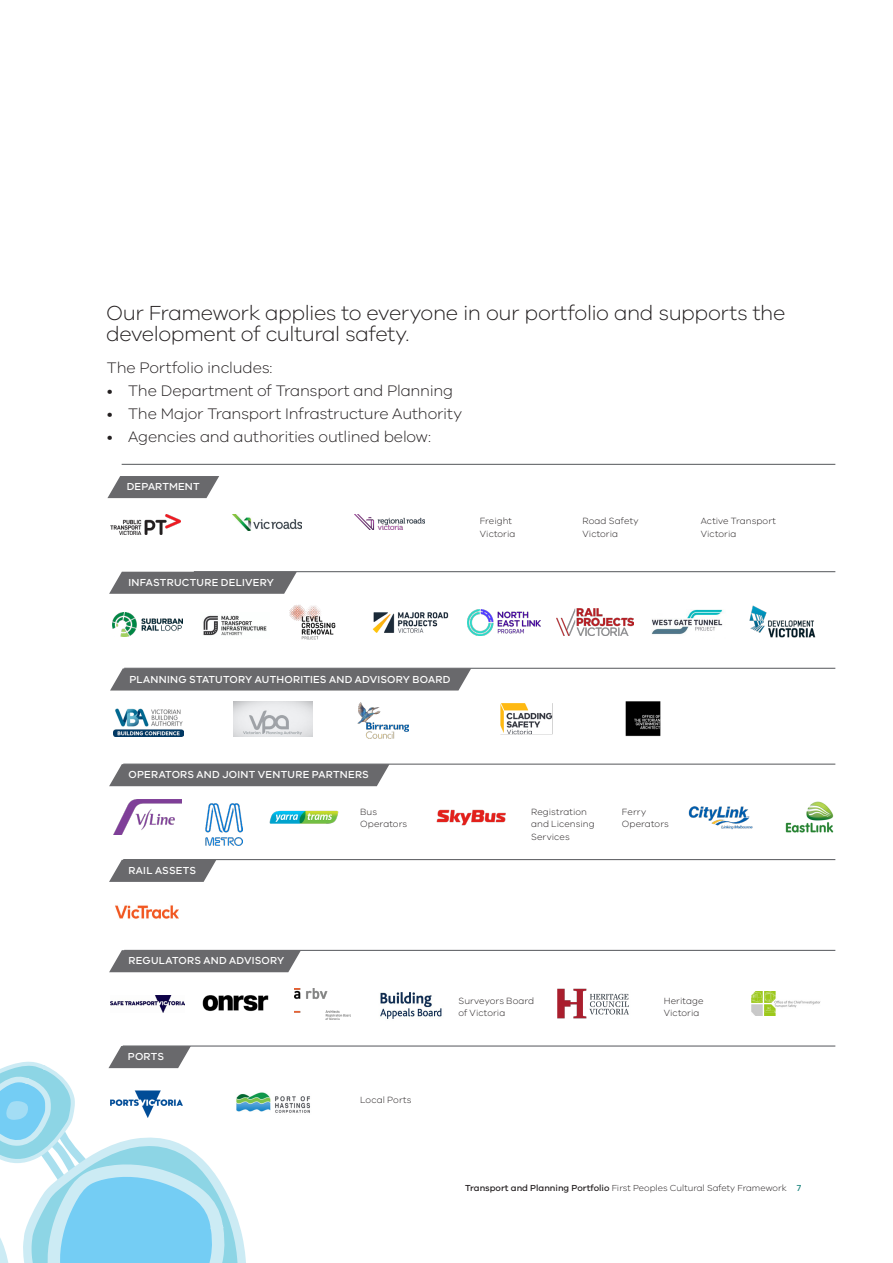
<style>
.page{position:relative;width:893px;height:1263px;background:#fff}
.page>*{position:absolute;margin:0;border:0;box-sizing:border-box;transform-origin:0 0}
._1st_Para{font:300 21px/21px "VIC";letter-spacing:-.02em;color:#231f20}
.Body_-_DOT_points__no_space{font:300 15.75px "VIC";letter-spacing:-.015em;color:#231f20}
.Body_-_DOT_points__Last{font:300 15.75px "VIC";letter-spacing:-.015em;color:#231f20}
.Body_Text_Plain_no_space{font:300 15.75px "VIC";letter-spacing:-.015em;color:#231f20}
.Logo_title{font:500 10.5px "VIC";letter-spacing:.02em;color:#fff}
.Logo_text{font:300 9.3px/12.3px "VIC";letter-spacing:.005em;color:#231f20}
.t1{font:300 9px "VIC";color:#231f20}
.s1{font-weight:500}
.s2{font-weight:500;color:#248983}
</style>
<div class="page">
<hr style="left:122px;top:464px;width:713px;height:1px;background:#54565a">
<hr style="left:194px;top:571px;width:641px;height:1px;background:#54565a">
<hr style="left:124px;top:668px;width:711px;height:1px;background:#54565a">
<hr style="left:123px;top:764px;width:712px;height:1px;background:#54565a">
<hr style="left:123px;top:859px;width:712px;height:1px;background:#54565a">
<hr style="left:124px;top:950px;width:711px;height:1px;background:#54565a">
<hr style="left:123px;top:1046px;width:712px;height:1px;background:#54565a">
<svg style="left:107px;top:476px;width:112px;height:22px;background:#7a7a7d"></svg>
<svg style="left:109px;top:572px;width:188px;height:22px;background:#747477"></svg>
<svg style="left:110px;top:668px;width:361px;height:22px;background:#6e6e71"></svg>
<div style="left:109px;top:764px;width:281px;height:22px;background:#69696c"></div>
<svg style="left:109px;top:860px;width:107px;height:22px;background:#7a7a7d"></svg>
<svg style="left:109px;top:950px;width:192px;height:22px;background:#727275"></svg>
<svg style="left:0;top:1046px;width:247px;height:217px"></svg>
<img style="left:111px;top:515px;width:69px;height:20px">
<img style="left:113px;top:612px;width:69px;height:24px">
<img style="left:114px;top:709px;width:69px;height:27px">
<img style="left:114px;top:800px;width:67px;height:35px">
<img style="left:115px;top:905px;width:64px;height:14px">
<img style="left:111px;top:995px;width:73px;height:17px">
<img style="left:111px;top:1085px;width:72px;height:35px">
<img style="left:232px;top:515px;width:70px;height:15px">
<img style="left:203px;top:615px;width:64px;height:21px">
<img style="left:233px;top:701px;width:79px;height:35px">
<img style="left:206px;top:804px;width:37px;height:41px">
<img style="left:202px;top:995px;width:67px;height:17px">
<img style="left:235px;top:1089px;width:75px;height:29px">
<img style="left:355px;top:515px;width:69px;height:15px">
<img style="left:289px;top:605px;width:46px;height:35px">
<img style="left:358px;top:702px;width:51px;height:37px">
<img style="left:269px;top:810px;width:70px;height:14px">
<img style="left:295px;top:988px;width:55px;height:31px">
<img style="left:372px;top:612px;width:76px;height:21px">
<img style="left:500px;top:703px;width:53px;height:32px">
<img style="left:380px;top:992px;width:62px;height:27px">
<img style="left:468px;top:609px;width:73px;height:26px">
<img style="left:625px;top:701px;width:36px;height:35px">
<img style="left:436px;top:809px;width:70px;height:17px">
<img style="left:556px;top:609px;width:78px;height:27px">
<img style="left:557px;top:988px;width:72px;height:31px">
<img style="left:651px;top:609px;width:73px;height:26px">
<img style="left:688px;top:806px;width:65px;height:24px">
<img style="left:749px;top:606px;width:67px;height:32px">
<img style="left:785px;top:802px;width:49px;height:31px">
<img style="left:752px;top:992px;width:69px;height:24px">
<p class="_1st_Para" style="left:106px;top:302px;width:681px">Our Framework applies to everyone in our portfolio and supports the development of cultural safety.</p>
<p class="Body_Text_Plain_no_space" style="left:107px;top:358px;width:167px">The Portfolio includes:</p>
<p class="Body_-_DOT_points__no_space" style="left:107px;top:381px;width:348px">• The Department of Transport and Planning</p>
<p class="Body_-_DOT_points__no_space" style="left:107px;top:404px;width:357px">• The Major Transport Infrastructure Authority</p>
<p class="Body_-_DOT_points__Last" style="left:107px;top:427px;width:326px">• Agencies and authorities outlined below:</p>
<p class="Logo_title" style="left:127px;top:480px;width:74px">DEPARTMENT</p>
<p class="Logo_title" style="left:128px;top:576px;width:147px">INFASTRUCTURE DELIVERY</p>
<p class="Logo_text" style="left:480px;top:515px;width:37px">Freight<br>Victoria</p>
<p class="Logo_text" style="left:582px;top:515px;width:58px">Road Safety<br>Victoria</p>
<p class="Logo_text" style="left:701px;top:515px;width:77px">Active Transport<br>Victoria</p>
<p class="Logo_title" style="left:129px;top:673px;width:322px">PLANNING STATUTORY AUTHORITIES AND ADVISORY BOARD</p>
<p class="Logo_title" style="left:128px;top:768px;width:242px">OPERATORS AND JOINT VENTURE PARTNERS</p>
<p class="Logo_title" style="left:128px;top:864px;width:69px">RAIL ASSETS</p>
<p class="Logo_title" style="left:128px;top:954px;width:157px">REGULATORS AND ADVISORY</p>
<p class="Logo_title" style="left:128px;top:1050px;width:38px">PORTS</p>
<p class="Logo_text" style="left:360px;top:805px;width:48px">Bus<br>Operators</p>
<p class="Logo_text" style="left:531px;top:805px;width:65px">Registration and Licensing<br>Services</p>
<p class="Logo_text" style="left:622px;top:805px;width:48px">Ferry<br>Operators</p>
<p class="Logo_text" style="left:360px;top:1093px;width:53px">Local Ports</p>
<p class="Logo_text" style="left:458px;top:994px;width:77px">Surveyors Board of Victoria</p>
<p class="Logo_text" style="left:664px;top:994px;width:41px">Heritage<br>Victoria</p>
<p class="t1" style="left:465px;top:1183px;width:338px"><span class="s1">Transport and Planning Portfolio</span> First Peoples Cultural Safety Framework <span class="s2">7</span></p>
</div>
